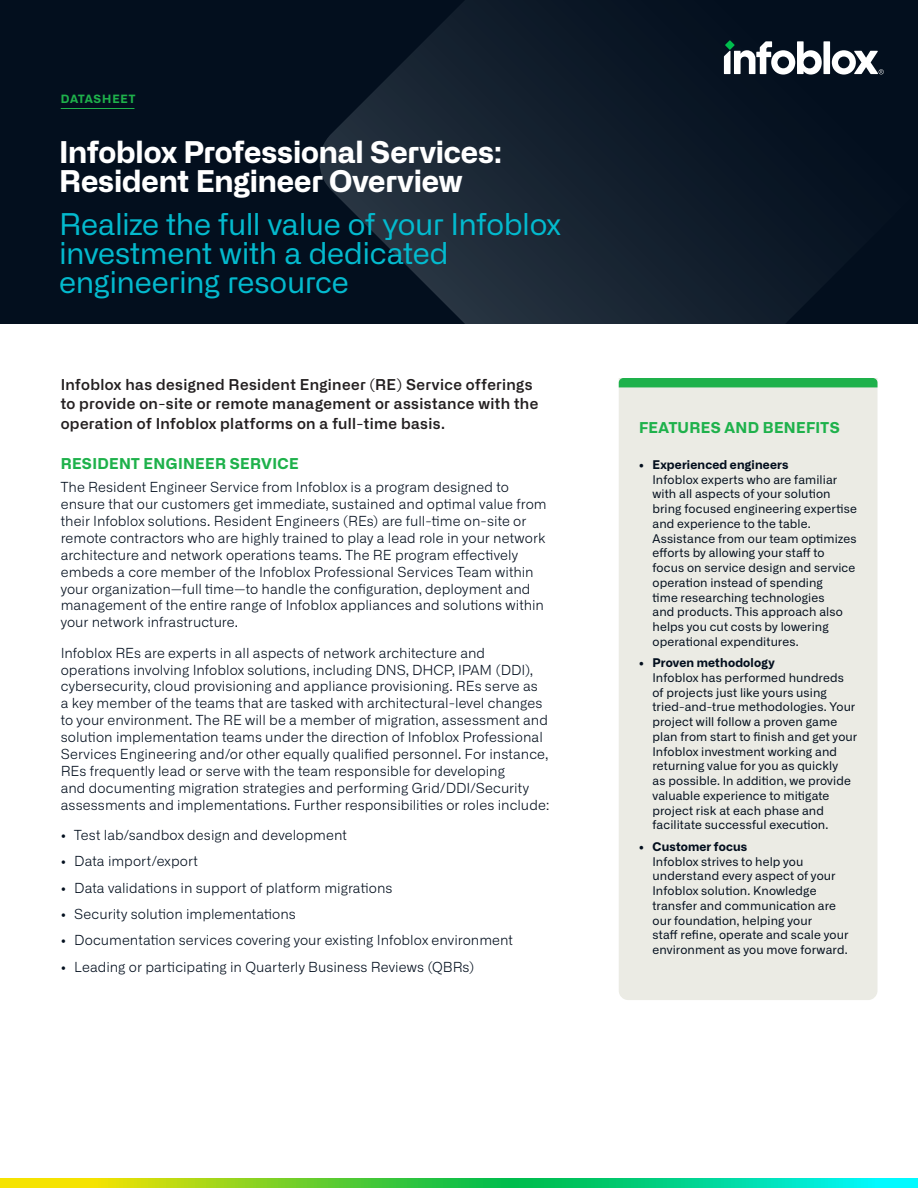
<style>
.page{position:relative;width:918px;height:1188px;background:#fff}
.page>*{position:absolute;margin:0;border:0;box-sizing:border-box;transform-origin:0 0}
.t1{font:30px/28.8px "Alliance No.2";letter-spacing:-.01em;color:#03bace}
.t2{font:700 30px/28.8px "Alliance No.2";letter-spacing:-.005em;color:#fff}
.Heading_level_2{font:600 15px/19.5px "Alliance No.2";letter-spacing:.025em;color:#231f20}
.Heading_Level_1{font:700 15px "Alliance No.2";letter-spacing:.02em;color:#1eb14b}
.Side-bar_header{font:700 15px "Alliance No.2";letter-spacing:.02em;color:#1eb14b}
.body_text{font:300 13.8px/17px "Alliance No.1";letter-spacing:.005em;color:#030f1e}
.t3{font:12px/14.7px "Alliance No.1";letter-spacing:.01em;color:#030f1e}
.t4{font:700 11.55px "Alliance No.2";letter-spacing:.065em;color:#1eb14b}
.s1{font-weight:700}
</style>
<div class="page">
<div style="left:0;top:0;width:918px;height:324px;background:#030f1e"></div>
<svg style="left:319px;top:0;width:564px;height:324px"></svg>
<div style="left:823px;top:41px;width:7px;height:33px;background:#fff"></div>
<svg style="left:832px;top:50px;width:52px;height:24px"></svg>
<svg style="left:724px;top:41px;width:98px;height:33px"></svg>
<hr style="left:61px;top:108px;width:73px;height:1px;background:#1eb14b">
<svg style="left:0;top:1179px;width:918px;height:9px;background:#4dd55b"></svg>
<div style="left:619px;top:387px;width:259px;height:613px;background:#ebebe4"></div>
<div style="left:619px;top:378px;width:259px;height:9px;background:#1eb14b"></div>
<p class="t4" style="left:61px;top:91px;width:76px">DATASHEET</p>
<p class="t2" style="left:59px;top:138px;width:445px">Infoblox Professional Services:<br>Resident Engineer Overview</p>
<p class="t1" style="left:59px;top:209px;width:503px">Realize the full value of your Infoblox investment with a dedicated engineering resource</p>
<p class="Heading_level_2" style="left:61px;top:375px;width:479px">Infoblox has designed Resident Engineer (RE) Service offerings to provide on-site or remote management or assistance with the operation of Infoblox platforms on a full-time basis.</p>
<p class="Heading_Level_1" style="left:61px;top:453px;width:240px">RESIDENT ENGINEER SERVICE</p>
<p class="body_text" style="left:61px;top:479px;width:487px">The Resident Engineer Service from Infoblox is a program designed to ensure that our customers get immediate, sustained and optimal value from their Infoblox solutions. Resident Engineers (REs) are full-time on-site or remote contractors who are highly trained to play a lead role in your network architecture and network operations teams. The RE program effectively embeds a core member of the Infoblox Professional Services Team within your organization—full time—to handle the configuration, deployment and management of the entire range of Infoblox appliances and solutions within your network infrastructure.</p>
<p class="body_text" style="left:61px;top:644px;width:490px">Infoblox REs are experts in all aspects of network architecture and operations involving Infoblox solutions, including DNS, DHCP, IPAM (DDI), cybersecurity, cloud provisioning and appliance provisioning. REs serve as<br>a key member of the teams that are tasked with architectural-level changes to your environment. The RE will be a member of migration, assessment and solution implementation teams under the direction of Infoblox Professional Services Engineering and/or other equally qualified personnel. For instance, REs frequently lead or serve with the team responsible for developing<br>and documenting migration strategies and performing Grid/DDI/Security assessments and implementations. Further responsibilities or roles include:</p>
<p class="body_text" style="left:61px;top:827px;width:288px">• Test lab/sandbox design and development</p>
<p class="body_text" style="left:61px;top:853px;width:139px">• Data import/export</p>
<p class="body_text" style="left:61px;top:879px;width:333px">• Data validations in support of platform migrations</p>
<p class="body_text" style="left:61px;top:905px;width:237px">• Security solution implementations</p>
<p class="body_text" style="left:61px;top:932px;width:454px">• Documentation services covering your existing Infoblox environment</p>
<p class="body_text" style="left:61px;top:958px;width:415px">• Leading or participating in Quarterly Business Reviews (QBRs)</p>
<p class="Side-bar_header" style="left:639px;top:418px;width:202px">FEATURES AND BENEFITS</p>
<p class="t3" style="left:652px;top:457px;width:206px;text-indent:-14px"><span class="s1">• Experienced engineers<br></span>Infoblox experts who are familiar with all aspects of your solution bring focused engineering expertise and experience to the table.<br>Assistance from our team optimizes efforts by allowing your staff to focus on service design and service operation instead of spending<br>time researching technologies<br>and products. This approach also helps you cut costs by lowering operational expenditures.</p>
<p class="t3" style="left:652px;top:656px;width:206px;text-indent:-14px"><span class="s1">• Proven methodology<br></span>Infoblox has performed hundreds of projects just like yours using tried-and-true methodologies. Your project will follow a proven game plan from start to finish and get your Infoblox investment working and returning value for you as quickly<br>as possible. In addition, we provide valuable experience to mitigate project risk at each phase and facilitate successful execution.</p>
<p class="t3" style="left:652px;top:839px;width:197px;text-indent:-14px"><span class="s1">• Customer focus<br></span>Infoblox strives to help you understand every aspect of your<br>Infoblox solution. Knowledge transfer and communication are our foundation, helping your<br>staff refine, operate and scale your environment as you move forward.</p>
</div>
